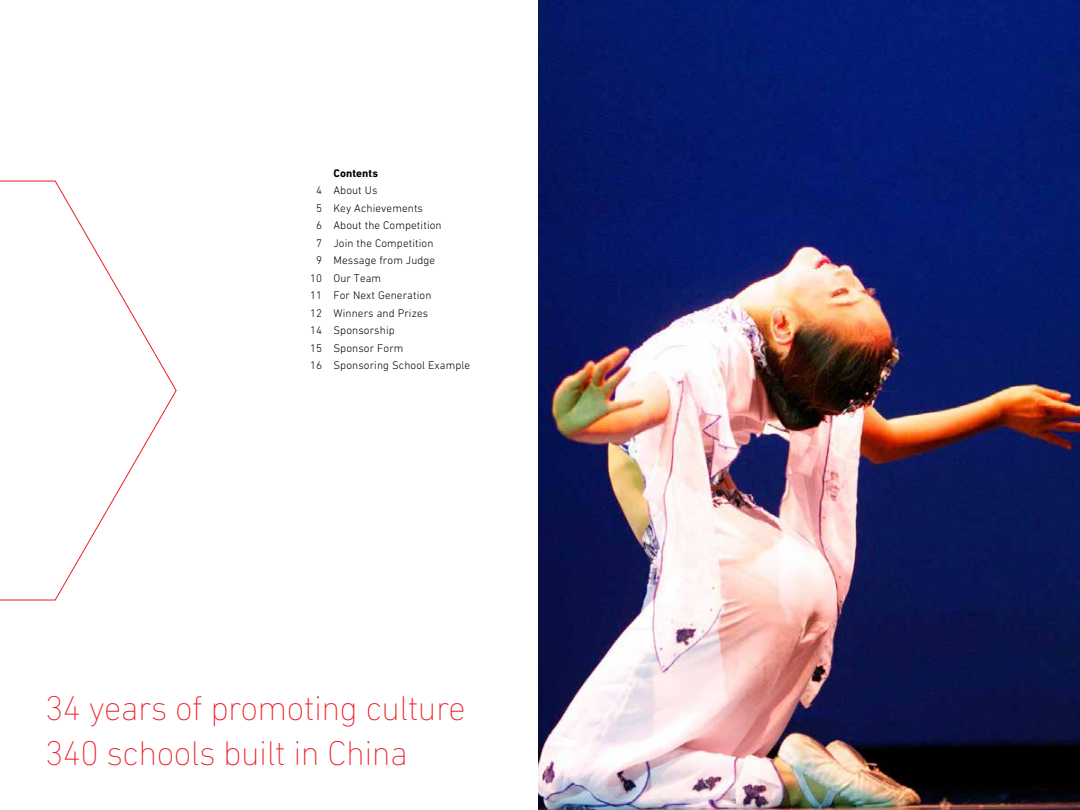
<style>
.page{position:relative;width:1080px;height:810px;background:#fff}
.page>*{position:absolute;margin:0;border:0;box-sizing:border-box;transform-origin:0 0}
.t1{font:200 35px/45px "DIN Next LT Pro";letter-spacing:-.015em;color:#ed1d24}
.t2{font:300 11.25px/17.5px "DIN Next LT Pro";letter-spacing:.01em;color:#000}
.t3{font:700 11.25px "DIN Next LT Pro";letter-spacing:.01em;color:#000}
</style>
<div class="page">
<svg style="left:0;top:181px;width:177px;height:419px"></svg>
<img style="left:538px;top:0;width:542px;height:810px">
<p class="t2" style="left:310px;top:181px;width:14px;text-align:center">4<br>5<br>6<br>7<br>9<br>10<br>11<br>12<br>14<br>15<br>16</p>
<p class="t3" style="left:333px;top:166px;width:46px">Contents</p>
<p class="t2" style="left:333px;top:181px;width:138px">About Us<br>Key Achievements<br>About the Competition<br>Join the Competition<br>Message from Judge<br>Our Team<br>For Next Generation<br>Winners and Prizes<br>Sponsorship<br>Sponsor Form<br>Sponsoring School Example</p>
<h1 class="t1" style="left:45px;top:685px;width:422px">34 years of promoting culture<br>340 schools built in China</h1>
</div>
